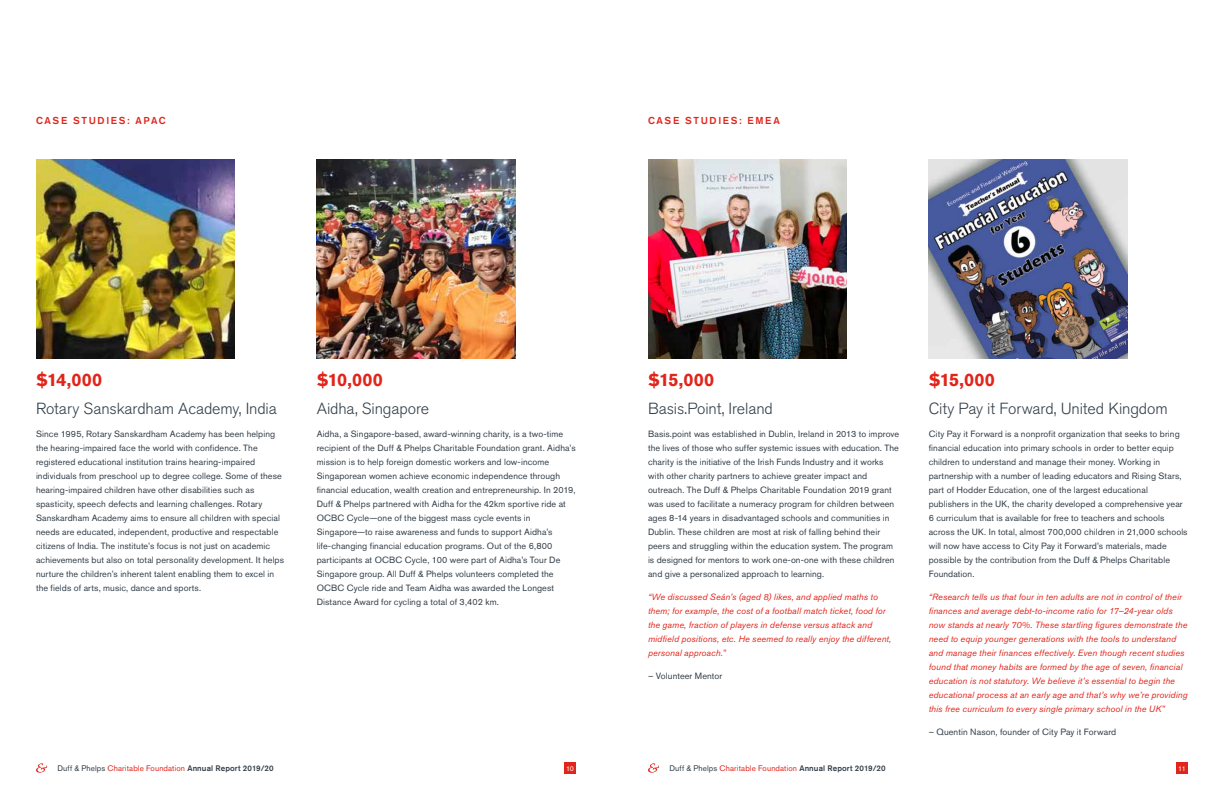
<style>
.page{position:relative;width:1224px;height:792px;background:#fff}
.page>*{position:absolute;margin:0;border:0;box-sizing:border-box;transform-origin:0 0}
.t1{font:700 18px "Akzidenz Grotesk BQ";letter-spacing:.01em;color:#e1251b}
.t2{font:300 16px "Akzidenz Grotesk BQ";letter-spacing:-.005em;color:#323e48}
.t3{font:500 10px "Akzidenz Grotesk BQ";letter-spacing:.165em;color:#e1251b}
.t4{font:9px/14px "Akzidenz Grotesk BQ";letter-spacing:.01em;color:#323e48}
.t5{font:italic 9px/14px "Akzidenz Grotesk BQ";letter-spacing:.01em;color:#e1251b}
.t6{font:8px "Akzidenz Grotesk BQ";letter-spacing:.015em;color:#e1251b}
.t7{font:7px "Akzidenz Grotesk BQ";color:#fff}
.s1{color:#323e48}
.s2{font-weight:500;color:#323e48}
</style>
<div class="page">
<svg style="left:36px;top:763px;width:11px;height:10px"></svg>
<svg style="left:648px;top:763px;width:11px;height:10px"></svg>
<div style="left:564px;top:762px;width:12px;height:12px;background:#e1251b"></div>
<div style="left:1176px;top:762px;width:12px;height:12px;background:#e1251b"></div>
<img style="left:36px;top:160px;width:199px;height:198px">
<img style="left:317px;top:160px;width:198px;height:198px">
<img style="left:648px;top:160px;width:199px;height:198px">
<img style="left:929px;top:160px;width:198px;height:198px">
<p class="t3" style="left:36px;top:114px;width:131px">CASE STUDIES: APAC</p>
<p class="t3" style="left:648px;top:114px;width:133px">CASE STUDIES: EMEA</p>
<h1 class="t1" style="left:36px;top:369px;width:68px">$14,000</h1>
<h2 class="t2" style="left:36px;top:399px;width:242px">Rotary Sanskardham Academy, India</h2>
<p class="t4" style="left:36px;top:427px;width:250px">Since 1995, Rotary Sanskardham Academy has been helping the hearing-impaired face the world with confidence. The registered educational institution trains hearing-impaired individuals from preschool up to degree college. Some of these hearing-impaired children have other disabilities such as spasticity, speech defects and learning challenges. Rotary Sanskardham Academy aims to ensure all children with special needs are educated, independent, productive and respectable citizens of India. The institute’s focus is not just on academic achievements but also on total personality development. It helps nurture the children’s inherent talent enabling them to excel in the fields of arts, music, dance and sports.</p>
<h1 class="t1" style="left:317px;top:369px;width:68px">$10,000</h1>
<h2 class="t2" style="left:317px;top:399px;width:114px">Aidha, Singapore</h2>
<p class="t4" style="left:317px;top:427px;width:261px">Aidha, a Singapore-based, award-winning charity, is a two-time recipient of the Duff &amp; Phelps Charitable Foundation grant. Aidha’s mission is to help foreign domestic workers and low-income Singaporean women achieve economic independence through financial education, wealth creation and entrepreneurship. In 2019, Duff &amp; Phelps partnered with Aidha for the 42km sportive ride at OCBC Cycle—one of the biggest mass cycle events in Singapore—to raise awareness and funds to support Aidha’s life-changing financial education programs. Out of the 6,800 participants at OCBC Cycle, 100 were part of Aidha’s Tour De Singapore group. All Duff &amp; Phelps volunteers completed the OCBC Cycle ride and Team Aidha was awarded the Longest Distance Award for cycling a total of 3,402 km.</p>
<h1 class="t1" style="left:648px;top:369px;width:68px">$15,000</h1>
<h2 class="t2" style="left:648px;top:399px;width:126px">Basis.Point, Ireland</h2>
<p class="t4" style="left:648px;top:427px;width:253px">Basis.point was established in Dublin, Ireland in 2013 to improve the lives of those who suffer systemic issues with education. The charity is the initiative of the Irish Funds Industry and it works with other charity partners to achieve greater impact and outreach. The Duff &amp; Phelps Charitable Foundation 2019 grant was used to facilitate a numeracy program for children between ages 8-14 years in disadvantaged schools and communities in Dublin. These children are most at risk of falling behind their peers and struggling within the education system. The program is designed for mentors to work one-on-one with these children and give a personalized approach to learning.</p>
<p class="t5" style="left:648px;top:590px;width:245px">“We discussed Seán’s (aged 8) likes, and applied maths to them; for example, the cost of a football match ticket, food for the game, fraction of players in defense versus attack and midfield positions, etc. He seemed to really enjoy the different, personal approach.”</p>
<p class="t4" style="left:648px;top:669px;width:76px">– Volunteer Mentor</p>
<h1 class="t1" style="left:929px;top:369px;width:68px">$15,000</h1>
<h2 class="t2" style="left:929px;top:399px;width:241px">City Pay it Forward, United Kingdom</h2>
<p class="t4" style="left:929px;top:427px;width:260px">City Pay it Forward is a nonprofit organization that seeks to bring financial education into primary schools in order to better equip children to understand and manage their money. Working in partnership with a number of leading educators and Rising Stars, part of Hodder Education, one of the largest educational publishers in the UK, the charity developed a comprehensive year 6 curriculum that is available for free to teachers and schools across the UK. In total, almost 700,000 children in 21,000 schools will now have access to City Pay it Forward’s materials, made possible by the contribution from the Duff &amp; Phelps Charitable Foundation.</p>
<p class="t5" style="left:929px;top:590px;width:260px">“Research tells us that four in ten adults are not in control of their finances and average debt-to-income ratio for 17–24-year olds now stands at nearly 70%. These startling figures demonstrate the need to equip younger generations with the tools to understand and manage their finances effectively. Even though recent studies found that money habits are formed by the age of seven, financial education is not statutory. We believe it’s essential to begin the educational process at an early age and that’s why we’re providing this free curriculum to every single primary school in the UK”</p>
<p class="t4" style="left:929px;top:725px;width:189px">– Quentin Nason, founder of City Pay it Forward</p>
<p class="t6" style="left:57px;top:763px;width:218px"><span class="s1">Duff &amp; Phelps</span> Charitable Foundation <span class="s2">Annual Report 2019/20</span></p>
<p class="t7" style="left:566px;top:764px;width:9px">10</p>
<p class="t6" style="left:669px;top:763px;width:218px"><span class="s1">Duff &amp; Phelps</span> Charitable Foundation <span class="s2">Annual Report 2019/20</span></p>
<p class="t7" style="left:1178px;top:764px;width:9px">11</p>
</div>
